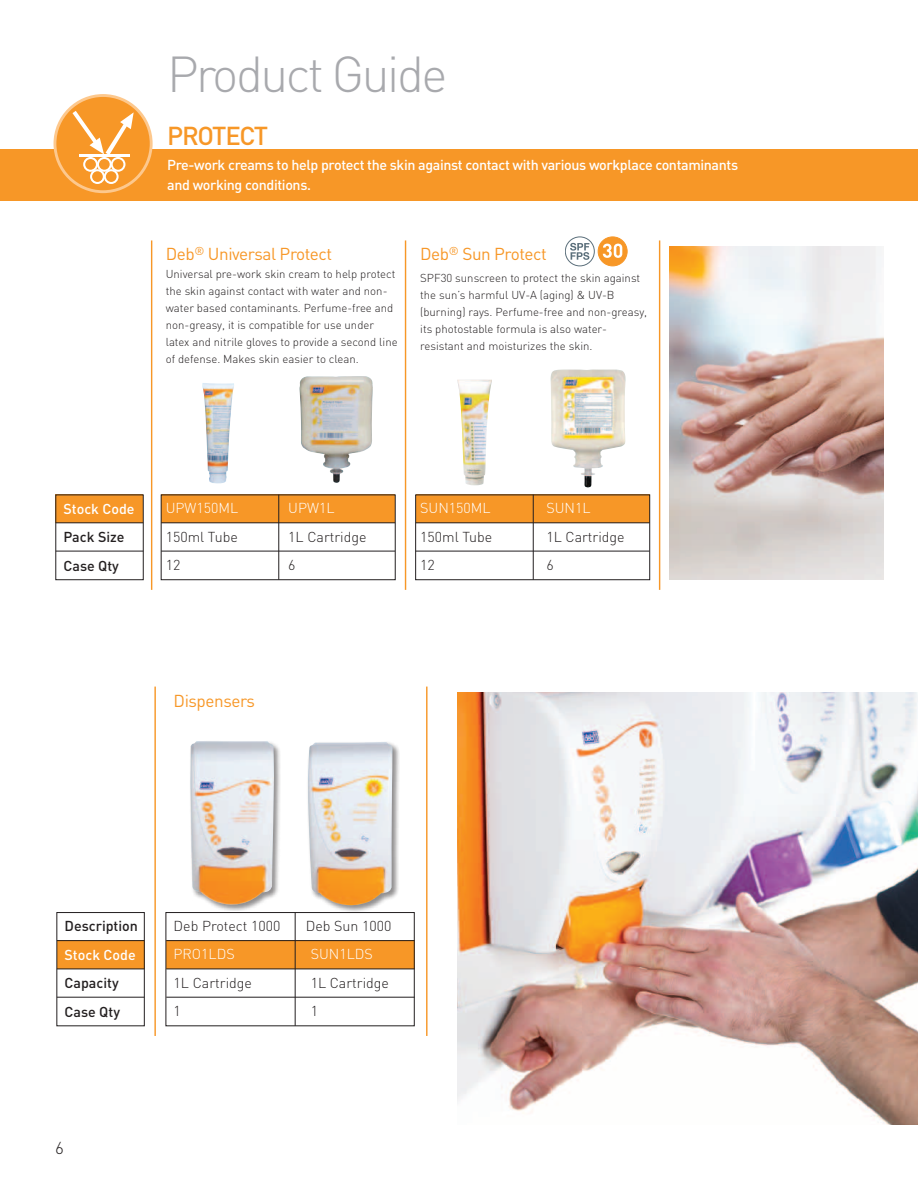
<style>
.page{position:relative;width:918px;height:1188px;background:#fff}
.page>*{position:absolute;margin:0;border:0;box-sizing:border-box;transform-origin:0 0}
.t1{font:300 49.8px "DIN";letter-spacing:-.05em;color:#a8a9ad}
.t2{font:500 25.65px "DIN";letter-spacing:-.05em;color:#f79727}
.t3{font:17.1px "DIN";letter-spacing:-.025em;color:#f79727}
.t4{font:300 17.1px "DIN";color:#231f20}
.t5{font:500 14.25px/20px "DIN";letter-spacing:-.025em;color:#fff}
.t6{font:300 14.25px "DIN";color:#231f20}
.t7{font:500 14.25px/28.5px "DIN";color:#231f20}
.t8{font:300 14.25px "DIN";color:#fff}
.t9{font:500 14.25px "DIN";color:#fff}
.t10{font:300 11.4px/17.1px "DIN";color:#231f20}
</style>
<div class="page">
<img style="left:457px;top:693px;width:461px;height:432px">
<div style="left:0;top:149px;width:918px;height:51px;background:#f79727"></div>
<div style="left:56px;top:495px;width:87px;height:28px;background:#f79727"></div>
<div style="left:55px;top:495px;width:89px;height:85px;border:1px solid #231f20"></div>
<div style="left:161px;top:495px;width:234px;height:28px;background:#f79727"></div>
<div style="left:416px;top:495px;width:234px;height:28px;background:#f79727"></div>
<hr style="left:56px;top:551px;width:87px;height:1px;background:#231f20">
<hr style="left:56px;top:522px;width:87px;height:1px;background:#231f20">
<div style="left:161px;top:495px;width:235px;height:85px;border:1px solid #231f20"></div>
<div style="left:415px;top:495px;width:235px;height:85px;border:1px solid #231f20"></div>
<img style="left:670px;top:247px;width:213px;height:333px">
<hr style="left:161px;top:551px;width:234px;height:1px;background:#231f20">
<hr style="left:161px;top:522px;width:234px;height:1px;background:#231f20">
<hr style="left:416px;top:551px;width:234px;height:1px;background:#231f20">
<hr style="left:416px;top:522px;width:234px;height:1px;background:#231f20">
<hr style="left:278px;top:495px;width:1px;height:85px;background:#231f20">
<hr style="left:533px;top:495px;width:1px;height:85px;background:#231f20">
<div style="left:166px;top:941px;width:249px;height:28px;background:#f79727"></div>
<hr style="left:166px;top:997px;width:249px;height:1px;background:#231f20">
<hr style="left:166px;top:969px;width:249px;height:1px;background:#231f20">
<hr style="left:166px;top:940px;width:249px;height:1px;background:#231f20">
<div style="left:166px;top:912px;width:249px;height:114px;border:1px solid #231f20"></div>
<div style="left:57px;top:941px;width:87px;height:28px;background:#f79727"></div>
<div style="left:56px;top:912px;width:89px;height:114px;border:1px solid #231f20"></div>
<hr style="left:57px;top:997px;width:87px;height:1px;background:#231f20">
<hr style="left:57px;top:969px;width:87px;height:1px;background:#231f20">
<hr style="left:57px;top:940px;width:87px;height:1px;background:#231f20">
<hr style="left:295px;top:912px;width:1px;height:114px;background:#231f20">
<svg style="left:54px;top:94px;width:99px;height:99px"></svg>
<hr style="left:405px;top:240px;width:1px;height:350px;background:#f79727">
<hr style="left:154px;top:687px;width:2px;height:349px;background:#f79727">
<hr style="left:426px;top:687px;width:2px;height:349px;background:#f79727">
<hr style="left:659px;top:240px;width:1px;height:350px;background:#f79727">
<hr style="left:151px;top:240px;width:1px;height:350px;background:#f79727">
<img style="left:299px;top:376px;width:74px;height:107px">
<img style="left:550px;top:369px;width:76px;height:118px">
<img style="left:457px;top:380px;width:35px;height:105px">
<img style="left:202px;top:383px;width:32px;height:101px">
<div style="left:306px;top:741px;width:94px;height:170px;background:#231f20;opacity:.5"></div>
<img style="left:308px;top:742px;width:85px;height:165px">
<div style="left:189px;top:739px;width:91px;height:171px;background:#231f20;opacity:.5"></div>
<img style="left:190px;top:741px;width:84px;height:165px">
<div style="left:565px;top:237px;width:30px;height:29px;border:1px solid #5b6f7b;border-radius:50%"></div>
<div style="left:598px;top:237px;width:29px;height:29px;background:#f79727;border-radius:50%"></div>
<div style="left:598px;top:237px;width:29px;height:29px;border:1px solid #f79727;border-radius:50%"></div>
<svg style="left:570px;top:243px;width:19px;height:17px"></svg>
<svg style="left:603px;top:244px;width:19px;height:14px"></svg>
<h1 class="t1" style="left:167px;top:43px;width:282px">Product Guide</h1>
<h2 class="t2" style="left:167px;top:119px;width:103px">PROTECT</h2>
<p class="t5" style="left:167px;top:155px;width:573px">Pre-work creams to help protect the skin against contact with various workplace contaminants and working conditions.</p>
<h3 class="t3" style="left:166px;top:244px;width:168px">Deb<sup>®</sup> Universal Protect</h3>
<p class="t10" style="left:166px;top:265px;width:233px">Universal pre-work skin cream to help protect the skin against contact with water and non&shy;water based contaminants. Perfume-free and non-greasy, it is compatible for use under latex and nitrile gloves to provide a second line of defense. Makes skin easier to clean.</p>
<h3 class="t3" style="left:420px;top:244px;width:128px">Deb<sup>®</sup> Sun Protect</h3>
<p class="t10" style="left:420px;top:269px;width:229px">SPF30 sunscreen to protect the skin against the sun’s harmful UV-A (aging) &amp; UV-B (burning) rays. Perfume-free and non-greasy, its photostable formula is also water&shy;resistant and moisturizes the skin.</p>
<p class="t9" style="left:64px;top:499px;width:73px">Stock Code</p>
<p class="t7" style="left:64px;top:522px;width:63px">Pack Size<br>Case Qty</p>
<p class="t8" style="left:166px;top:499px;width:74px">UPW150ML</p>
<p class="t8" style="left:288px;top:499px;width:48px">UPW1L</p>
<p class="t6" style="left:166px;top:528px;width:74px">150ml Tube</p>
<p class="t6" style="left:288px;top:528px;width:80px">1L Cartridge</p>
<p class="t6" style="left:166px;top:556px;width:16px">12</p>
<p class="t6" style="left:288px;top:556px;width:9px">6</p>
<h3 class="t3" style="left:174px;top:690px;width:83px">Dispensers</h3>
<p class="t8" style="left:420px;top:499px;width:72px">SUN150ML</p>
<p class="t8" style="left:546px;top:499px;width:46px">SUN1L</p>
<p class="t6" style="left:420px;top:528px;width:74px">150ml Tube</p>
<p class="t6" style="left:546px;top:528px;width:80px">1L Cartridge</p>
<p class="t6" style="left:420px;top:556px;width:16px">12</p>
<p class="t6" style="left:546px;top:556px;width:9px">6</p>
<p class="t7" style="left:65px;top:911px;width:75px">Description</p>
<p class="t9" style="left:65px;top:945px;width:73px">Stock Code</p>
<p class="t7" style="left:65px;top:968px;width:57px">Capacity<br>Case Qty</p>
<p class="t6" style="left:174px;top:917px;width:108px">Deb Protect 1000</p>
<p class="t6" style="left:306px;top:917px;width:87px">Deb Sun 1000</p>
<p class="t8" style="left:174px;top:945px;width:63px">PRO1LDS</p>
<p class="t8" style="left:311px;top:945px;width:64px">SUN1LDS</p>
<p class="t6" style="left:174px;top:974px;width:80px">1L Cartridge</p>
<p class="t6" style="left:311px;top:974px;width:80px">1L Cartridge</p>
<p class="t6" style="left:174px;top:1002px;width:9px">1</p>
<p class="t6" style="left:311px;top:1002px;width:9px">1</p>
<h3 class="t4" style="left:55px;top:1137px;width:10px">6</h3>
</div>
